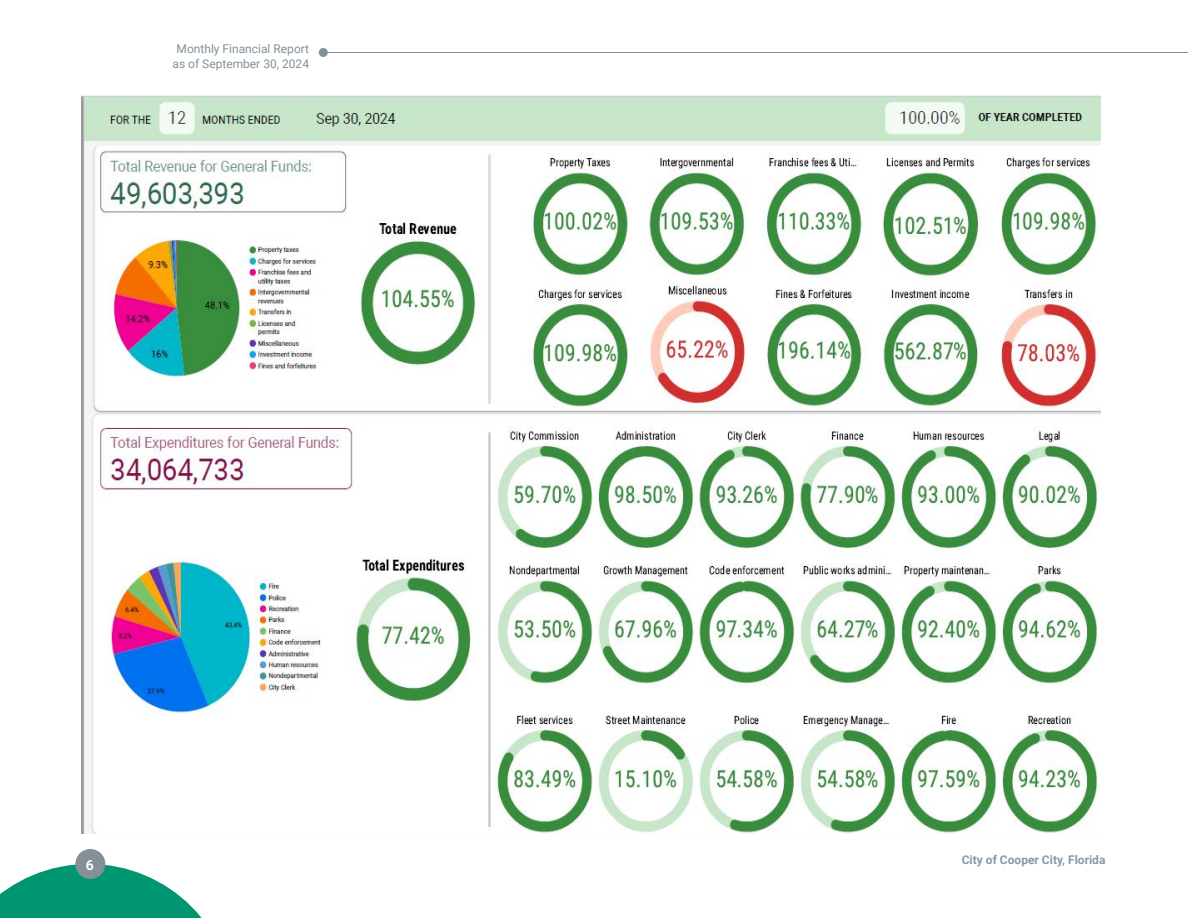
<style>
.page{position:relative;width:1188px;height:918px;background:#fff}
.page>*{position:absolute;margin:0;border:0;box-sizing:border-box;transform-origin:0 0}
.t1{font:700 13.95px "Roboto";color:#fff}
.t2{font:12px/14.4px "Roboto";color:#839097;text-align:center}
.t3{font:700 12px "Roboto";color:#869ba6}
</style>
<div class="page">
<hr style="left:323px;top:52px;width:865px;height:1px;background:#839097">
<div style="left:319px;top:48px;width:9px;height:9px;background:#839097;border-radius:50%"></div>
<svg style="left:0;top:864px;width:202px;height:54px"></svg>
<div style="left:75px;top:849px;width:30px;height:30px;background:#839097;border-radius:50%"></div>
<img style="left:81px;top:94px;width:1020px;height:740px">
<p class="t2" style="left:173px;top:41px;width:138px">Monthly Financial Report as of September 30, 2024</p>
<p class="t1" style="left:86px;top:855px;width:10px">6</p>
<p class="t3" style="left:962px;top:851px;width:145px">City of Cooper City, Florida</p>
</div>
